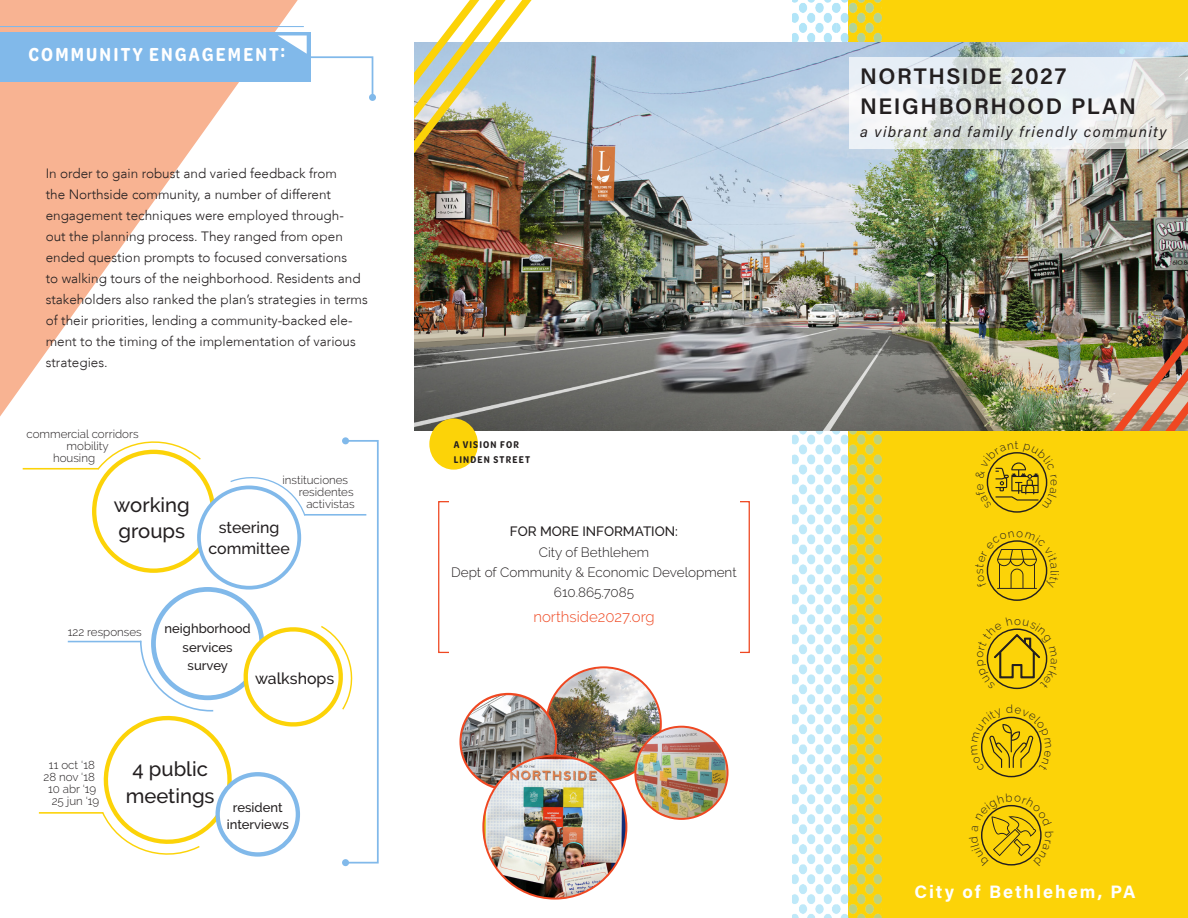
<style>
.page{position:relative;width:1188px;height:918px;background:#fff}
.page>*{position:absolute;margin:0;border:0;box-sizing:border-box;transform-origin:0 0}
.t1{font:600 22.5px "Acumin Pro";letter-spacing:.07em;color:#231f20}
.Divider_content{font:500 20.25px "Raleway";color:#231f20}
.sub-heading{font:600 20.1px "Omnes Cond";letter-spacing:.11em;color:#fff}
.t2{font:700 18px "Acumin Pro";letter-spacing:.11em;color:#fff}
.Divider_content-2{font:500 15.9px "Raleway";color:#231f20}
.t3{font:italic 15px "Acumin Pro";letter-spacing:.09em;color:#231f20}
.Divider_content-3{font:300 15px "Raleway";color:#ef4822}
.Body_text{font:300 13.5px/21px "Avenir LT";color:#231f20}
.Divider_content-4{font:300 13.5px "Raleway";color:#231f20}
.Divider_content-5{font:500 13.5px "Raleway";color:#231f20}
.Divider_content-6{font:500 13.05px "Raleway";color:#231f20}
.Divider_content-7{font:300 11.55px "Raleway";color:#231f20}
.sub-heading-2{font:600 10.5px/15px "Omnes Cond";letter-spacing:.11em;color:#231f20}
</style>
<div class="page">
<svg style="left:0;top:0;width:162px;height:417px;fill:#f8b392"></svg>
<div style="left:849px;top:0;width:339px;height:918px;background:#fcd308"></div>
<img style="left:793px;top:431px;width:88px;height:487px">
<img style="left:793px;top:0;width:88px;height:42px">
<img style="left:414px;top:42px;width:774px;height:389px">
<svg style="left:849px;top:57px;width:339px;height:92px;background:#e4e8e8"></svg>
<div style="left:0;top:32px;width:310px;height:50px;background:#81b9ea"></div>
<hr style="left:0;top:26px;width:304px;height:1px;background:#81b9ea">
<div style="left:92px;top:450px;width:123px;height:123px;border:4px solid #fcd308;border-radius:50%"></div>
<div style="left:199px;top:487px;width:100px;height:101px;background:#fff;border-radius:50%"></div>
<div style="left:197px;top:486px;width:104px;height:104px;border:4px solid #81b9ea;border-radius:50%"></div>
<div style="left:345px;top:440px;width:34px;height:424px;border:2px solid #81b9ea"></div>
<div style="left:342px;top:437px;width:7px;height:7px;background:#81b9ea;border-radius:50%"></div>
<div style="left:342px;top:859px;width:7px;height:7px;background:#81b9ea;border-radius:50%"></div>
<hr style="left:68px;top:641px;width:73px;height:1px;background:#81b9ea">
<hr style="left:39px;top:812px;width:64px;height:2px;background:#fcd308">
<hr style="left:304px;top:514px;width:62px;height:2px;background:#81b9ea">
<svg style="left:97px;top:622px;width:263px;height:242px"></svg>
<svg style="left:229px;top:477px;width:77px;height:40px"></svg>
<svg style="left:867px;top:0;width:15px;height:37px"></svg>
<img style="left:1090px;top:273px;width:98px;height:158px">
<svg style="left:137px;top:0;width:412px;height:190px"></svg>
<div style="left:429px;top:419px;width:49px;height:51px;background:#fcd308;border-radius:50%"></div>
<img style="left:554px;top:668px;width:107px;height:113px">
<img style="left:635px;top:727px;width:93px;height:92px;border-radius:46px">
<div style="left:634px;top:726px;width:95px;height:94px;border:2px solid #ef4822;border-radius:50%"></div>
<img style="left:461px;top:694px;width:95px;height:96px">
<div style="left:459px;top:693px;width:98px;height:98px;border:2px solid #ef4822;border-radius:50%"></div>
<img style="left:483px;top:756px;width:143px;height:143px;border-radius:72px">
<hr style="left:23px;top:468px;width:76px;height:2px;background:#fcd308">
<svg style="left:96px;top:441px;width:105px;height:30px"></svg>
<svg style="left:981px;top:716px;width:61px;height:55px"></svg>
<svg style="left:981px;top:804px;width:61px;height:62px"></svg>
<svg style="left:986px;top:540px;width:62px;height:49px"></svg>
<svg style="left:986px;top:628px;width:62px;height:61px"></svg>
<svg style="left:986px;top:452px;width:62px;height:57px"></svg>
<p class="sub-heading" style="left:28px;top:41px;width:259px">COMMUNITY ENGAGEMENT:</p>
<p class="Body_text" style="left:46px;top:163px;width:324px">In order to gain robust and varied feedback from<br>the Northside community, a number of different engagement techniques were employed through-<br>out the planning process. They ranged from open ended question prompts to focused conversations<br>to walking tours of the neighborhood. Residents and stakeholders also ranked the plan’s strategies in terms of their priorities, lending a community-backed ele&shy;ment to the timing of the implementation of various strategies.</p>
<p class="Divider_content-7" style="left:27px;top:427px;width:114px">commercial corridors</p>
<p class="Divider_content-7" style="left:67px;top:439px;width:44px">mobility</p>
<p class="Divider_content-7" style="left:53px;top:451px;width:44px">housing</p>
<p class="Divider_content" style="left:114px;top:493px;width:77px">working</p>
<p class="Divider_content" style="left:119px;top:519px;width:68px">groups</p>
<p class="Divider_content-7" style="left:282px;top:473px;width:67px">instituciones</p>
<p class="Divider_content-7" style="left:299px;top:485px;width:56px">residentes</p>
<p class="Divider_content-7" style="left:306px;top:497px;width:50px">activistas</p>
<p class="Divider_content-2" style="left:219px;top:518px;width:62px">steering</p>
<p class="Divider_content-2" style="left:209px;top:539px;width:83px">committee</p>
<p class="Divider_content-7" style="left:68px;top:625px;width:75px">122 responses</p>
<p class="Divider_content-6" style="left:165px;top:621px;width:88px">neighborhood</p>
<p class="Divider_content-6" style="left:183px;top:639px;width:52px">services</p>
<p class="Divider_content-6" style="left:188px;top:658px;width:42px">survey</p>
<p class="Divider_content-2" style="left:255px;top:669px;width:81px">walkshops</p>
<p class="Divider_content-7" style="left:49px;top:758px;width:47px">11 oct ‘18</p>
<p class="Divider_content-7" style="left:43px;top:770px;width:53px">28 nov ‘18</p>
<p class="Divider_content-7" style="left:48px;top:782px;width:50px">10 abr ‘19</p>
<p class="Divider_content-7" style="left:52px;top:794px;width:49px">25 jun ‘19</p>
<p class="Divider_content" style="left:132px;top:757px;width:77px">4 public</p>
<p class="Divider_content" style="left:126px;top:784px;width:90px">meetings</p>
<p class="Divider_content-6" style="left:233px;top:800px;width:51px">resident</p>
<p class="Divider_content-6" style="left:227px;top:817px;width:63px">interviews</p>
<p class="sub-heading-2" style="left:454px;top:436px;width:78px">A VISION FOR<br>LINDEN STREET</p>
<p class="Divider_content-5" style="left:510px;top:524px;width:170px">FOR MORE INFORMATION:</p>
<p class="Divider_content-4" style="left:539px;top:544px;width:112px">City of Bethlehem</p>
<p class="Divider_content-4" style="left:451px;top:564px;width:287px">Dept of Community &amp; Economic Development</p>
<p class="Divider_content-4" style="left:554px;top:585px;width:82px">610.865.7085</p>
<p class="Divider_content-3" style="left:533px;top:608px;width:123px">northside2027.org</p>
<p class="t1" style="left:860px;top:60px;width:208px">NORTHSIDE 2027</p>
<p class="t1" style="left:860px;top:90px;width:277px">NEIGHBORHOOD PLAN</p>
<p class="t3" style="left:860px;top:121px;width:308px">a vibrant and family friendly community</p>
<p class="t2" style="left:914px;top:879px;width:223px">City of Bethlehem, PA</p>
</div>
